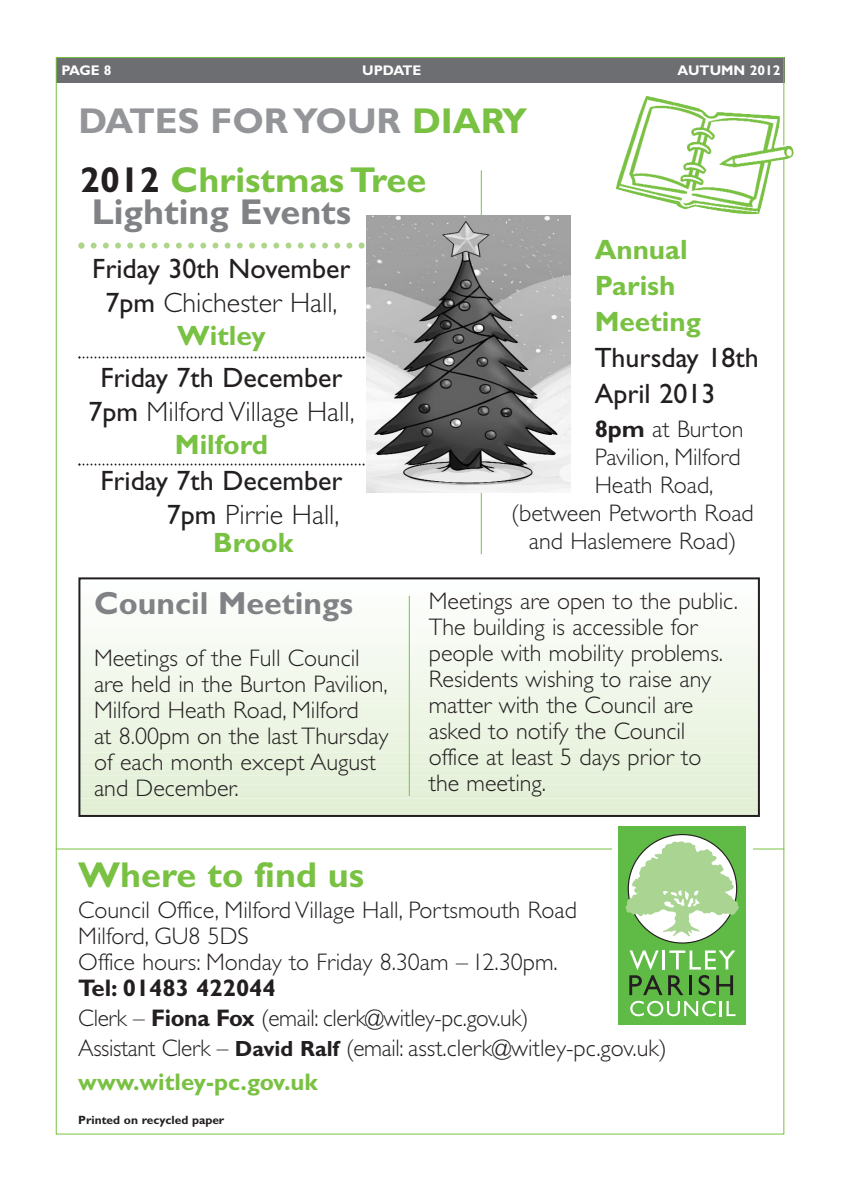
<style>
.page{position:relative;width:842px;height:1191px;background:#fff}
.page>*{position:absolute;margin:0;border:0;box-sizing:border-box;transform-origin:0 0}
.t1{font:700 36px/32px "Gill Sans";color:#808285}
.t2{font:700 36px "Gill Sans";color:#939598}
.t3{font:700 36px "Gill Sans";color:#79c142}
.t4{font:700 32px "Gill Sans";color:#808285}
.t5{font:28px/33.6px "Gill Sans";color:#231f20;text-align:center}
.t6{font:700 28px/36px "Gill Sans";color:#79c142}
.t7{font:300 24px/26px "Gill Sans";color:#231f20}
.t8{font:700 24px "Gill Sans";color:#79c142}
.t9{font:700 14px "Gill Sans";color:#fff}
.t10{font:700 12px "Gill Sans";color:#231f20}
.s1{color:#79c142}
.s2{color:#231f20}
.s3{font-weight:300}
.s4{font-weight:700;color:#79c142}
.s5{font-weight:700}
.s6{font-weight:700;font-size:22px}
</style>
<div class="page">
<div style="left:56px;top:57px;width:728px;height:26px;background:#6d6e71"></div>
<hr style="left:56px;top:848px;width:728px;height:1px;background:#79c142">
<div style="left:612px;top:819px;width:141px;height:211px;background:#fff"></div>
<div style="left:619px;top:826px;width:127px;height:198px;background:#60bb46"></div>
<svg style="left:628px;top:834px;width:109px;height:109px"></svg>
<svg style="left:629px;top:950px;width:30px;height:19px"></svg>
<hr style="left:662px;top:950px;width:3px;height:19px;background:#fff">
<svg style="left:669px;top:950px;width:66px;height:19px"></svg>
<svg style="left:629px;top:975px;width:106px;height:41px"></svg>
<svg style="left:625px;top:839px;width:114px;height:97px"></svg>
<img style="left:616px;top:96px;width:178px;height:119px">
<div style="left:79px;top:806px;width:680px;height:8px;background:#e2efd5"></div>
<div style="left:79px;top:801px;width:680px;height:8px;background:#e2efd5"></div>
<div style="left:79px;top:797px;width:680px;height:7px;background:#e3f0d6"></div>
<div style="left:79px;top:792px;width:680px;height:8px;background:#e3f0d7"></div>
<div style="left:79px;top:787px;width:680px;height:8px;background:#e4f0d8"></div>
<div style="left:79px;top:783px;width:680px;height:8px;background:#e4f0d9"></div>
<div style="left:79px;top:778px;width:680px;height:8px;background:#e5f1da"></div>
<div style="left:79px;top:774px;width:680px;height:7px;background:#e5f1da"></div>
<div style="left:79px;top:769px;width:680px;height:8px;background:#e6f1db"></div>
<div style="left:79px;top:764px;width:680px;height:8px;background:#e7f2dc"></div>
<div style="left:79px;top:760px;width:680px;height:8px;background:#e7f2dd"></div>
<div style="left:79px;top:755px;width:680px;height:8px;background:#e8f2dd"></div>
<div style="left:79px;top:751px;width:680px;height:7px;background:#e8f3de"></div>
<div style="left:79px;top:746px;width:680px;height:8px;background:#e9f3df"></div>
<div style="left:79px;top:741px;width:680px;height:8px;background:#e9f3e0"></div>
<div style="left:79px;top:737px;width:680px;height:8px;background:#eaf4e0"></div>
<div style="left:79px;top:732px;width:680px;height:8px;background:#ebf4e1"></div>
<div style="left:79px;top:728px;width:680px;height:7px;background:#ebf4e2"></div>
<div style="left:79px;top:723px;width:680px;height:8px;background:#ecf5e3"></div>
<div style="left:79px;top:718px;width:680px;height:8px;background:#ecf5e4"></div>
<div style="left:79px;top:714px;width:680px;height:8px;background:#edf5e5"></div>
<div style="left:79px;top:709px;width:680px;height:8px;background:#edf5e5"></div>
<div style="left:79px;top:705px;width:680px;height:7px;background:#eef6e6"></div>
<div style="left:79px;top:700px;width:680px;height:8px;background:#eff6e7"></div>
<div style="left:79px;top:695px;width:680px;height:8px;background:#eff6e8"></div>
<div style="left:79px;top:691px;width:680px;height:8px;background:#f0f7e9"></div>
<div style="left:79px;top:686px;width:680px;height:8px;background:#f0f7ea"></div>
<div style="left:79px;top:681px;width:680px;height:8px;background:#f1f7eb"></div>
<div style="left:79px;top:677px;width:680px;height:8px;background:#f1f7eb"></div>
<div style="left:79px;top:672px;width:680px;height:8px;background:#f2f8ec"></div>
<div style="left:79px;top:668px;width:680px;height:8px;background:#f3f8ed"></div>
<div style="left:79px;top:663px;width:680px;height:8px;background:#f3f9ee"></div>
<div style="left:79px;top:658px;width:680px;height:8px;background:#f4f9ef"></div>
<div style="left:79px;top:654px;width:680px;height:8px;background:#f4f9f0"></div>
<div style="left:79px;top:649px;width:680px;height:8px;background:#f5faf1"></div>
<div style="left:79px;top:645px;width:680px;height:8px;background:#f4faf1"></div>
<div style="left:79px;top:640px;width:680px;height:8px;background:#f6faf2"></div>
<div style="left:79px;top:635px;width:680px;height:8px;background:#f7fbf3"></div>
<div style="left:79px;top:631px;width:680px;height:8px;background:#f7fbf4"></div>
<div style="left:79px;top:626px;width:680px;height:8px;background:#f8fbf5"></div>
<div style="left:79px;top:622px;width:680px;height:7px;background:#f8fbf6"></div>
<div style="left:79px;top:617px;width:680px;height:8px;background:#f9fcf7"></div>
<div style="left:79px;top:612px;width:680px;height:8px;background:#f9fcf8"></div>
<div style="left:79px;top:608px;width:680px;height:8px;background:#fafcf8"></div>
<div style="left:79px;top:603px;width:680px;height:8px;background:#fbfdf9"></div>
<div style="left:79px;top:599px;width:680px;height:7px;background:#fbfdfa"></div>
<div style="left:79px;top:594px;width:680px;height:8px;background:#fcfdfb"></div>
<div style="left:78px;top:577px;width:682px;height:240px;border:2px solid #231f20"></div>
<hr style="left:481px;top:170px;width:1px;height:384px;background:#79c142">
<hr style="left:409px;top:596px;width:1px;height:200px;background:#79c142">
<svg style="left:78px;top:242px;width:287px;height:6px"></svg>
<svg style="left:78px;top:356px;width:287px;height:2px"></svg>
<svg style="left:78px;top:463px;width:287px;height:2px"></svg>
<img style="left:367px;top:216px;width:204px;height:276px">
<p class="t9" style="left:61px;top:65px;width:52px">PAGE 8</p>
<p class="t9" style="left:362px;top:65px;width:61px">UPDATE</p>
<p class="t9" style="left:677px;top:65px;width:105px">AUTUMN 2012</p>
<h1 class="t2" style="left:78px;top:108px;width:450px">DATES FOR YOUR <span class="s1">DIARY</span></h1>
<h1 class="t1" style="left:92px;top:168px;width:336px;text-indent:-12px"><span class="s2">2012</span> <span class="s1">Christmas Tree<br></span>Lighting Events</h1>
<p class="t5" style="left:92px;top:255px;width:260px">Friday 30th November<br>7pm <span class="s3">Chichester Hall,<br></span><span class="s4">Witley</span></p>
<p class="t5" style="left:88px;top:364px;width:268px">Friday 7th December<br>7pm <span class="s3">Milford Village Hall,<br></span><span class="s4">Milford</span></p>
<p class="t5" style="left:100px;top:467px;width:244px;text-align:right">Friday 7th December<br>7pm <span class="s3">Pirrie Hall,</span></p>
<p class="t6" style="left:213px;top:527px;width:82px">Brook</p>
<p class="t6" style="left:595px;top:235px;width:108px">Annual<br>Parish<br>Meeting</p>
<p class="t5" style="left:595px;top:343px;width:165px;line-height:36px;text-align:left">Thursday 18th<br>April 2013</p>
<p class="t7" style="left:595px;top:418px;width:150px"><span class="s5">8pm</span> at Burton</p>
<p class="t7" style="left:595px;top:446px;width:148px">Pavilion, Milford</p>
<p class="t7" style="left:595px;top:474px;width:120px">Heath Road,</p>
<p class="t7" style="left:511px;top:502px;width:244px">(between Petworth Road</p>
<p class="t7" style="left:529px;top:530px;width:209px">and Haslemere Road)</p>
<h2 class="t4" style="left:94px;top:592px;width:261px">Council Meetings</h2>
<p class="t7" style="left:94px;top:647px;width:296px">Meetings of the Full Council are held in the Burton Pavilion,<br>Milford Heath Road, Milford<br>at 8.00pm on the last Thursday of each month except August and December.</p>
<p class="t7" style="left:429px;top:590px;width:311px">Meetings are open to the public.<br>The building is accessible for people with mobility problems.<br>Residents wishing to raise any matter with the Council are asked to notify the Council office at least 5 days prior to<br>the meeting.</p>
<h1 class="t3" style="left:78px;top:862px;width:288px">Where to find us</h1>
<p class="t7" style="left:78px;top:899px;width:500px">Council Office, Milford Village Hall, Portsmouth Road<br>Milford, GU8 5DS<br>Office hours: Monday to Friday 8.30am – 12.30pm.</p>
<p class="t7" style="left:78px;top:975px;width:590px;line-height:30px"><span class="s5">Tel: 01483 422044<br></span>Clerk – <span class="s5">Fiona Fox</span> (email: clerk@witley-pc.gov.uk)<br>Assistant Clerk – <span class="s6">David Ralf</span> (email: asst.clerk@witley-pc.gov.uk)</p>
<p class="t8" style="left:78px;top:1074px;width:241px">www.witley-pc.gov.uk</p>
<p class="t10" style="left:78px;top:1116px;width:148px">Printed on recycled paper</p>
</div>
